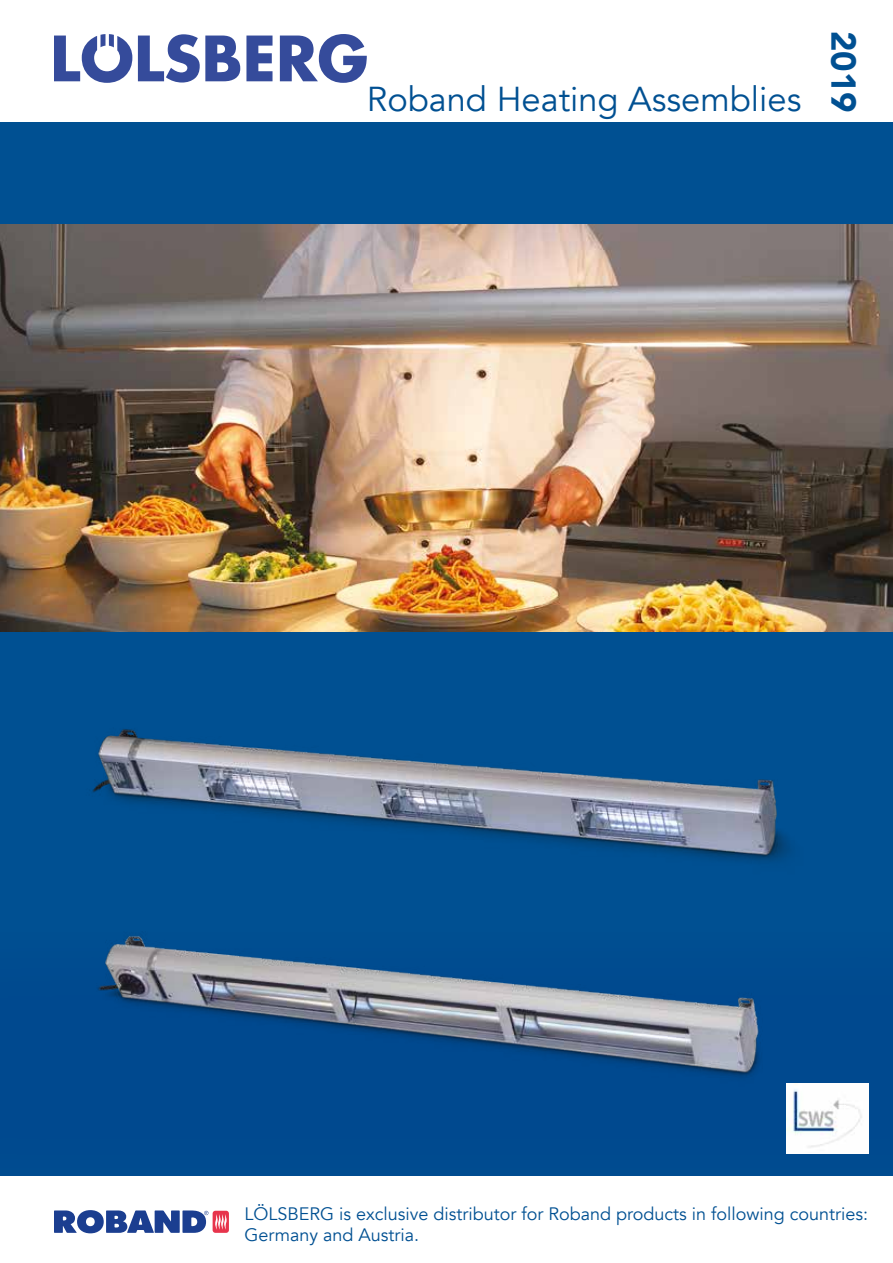
<style>
.page{position:relative;width:893px;height:1263px;background:#fff}
.page>*{position:absolute;margin:0;border:0;box-sizing:border-box;transform-origin:0 0}
.t1{font:34.5px "Avenir";color:#005092}
.t2{font:900 34.5px "Avenir";color:#005092}
.t3{font:18px/21.6px "Avenir";color:#005092}
</style>
<div class="page">
<div style="left:0;top:123px;width:893px;height:1053px;background:#005092"></div>
<svg style="left:54px;top:34px;width:78px;height:49px"></svg>
<svg style="left:280px;top:34px;width:87px;height:49px"></svg>
<svg style="left:246px;top:36px;width:27px;height:45px"></svg>
<svg style="left:138px;top:34px;width:102px;height:49px"></svg>
<svg style="left:54px;top:1210px;width:175px;height:23px"></svg>
<div style="left:0;top:932px;width:893px;height:243px;background:#00498f"></div>
<img style="left:0;top:224px;width:893px;height:407px">
<img style="left:92px;top:729px;width:699px;height:133px">
<img style="left:98px;top:936px;width:689px;height:170px">
<img style="left:787px;top:1083px;width:81px;height:70px">
<h1 class="t1" style="left:367px;top:79px;width:436px">Roband Heating Assemblies</h1>
<h1 class="t2" style="left:873px;top:31px;width:83px;rotate:90deg">2019</h1>
<p class="t3" style="left:244px;top:1203px;width:625px">LÖLSBERG is exclusive distributor for Roband products in following countries:<br>Germany and Austria.</p>
</div>
